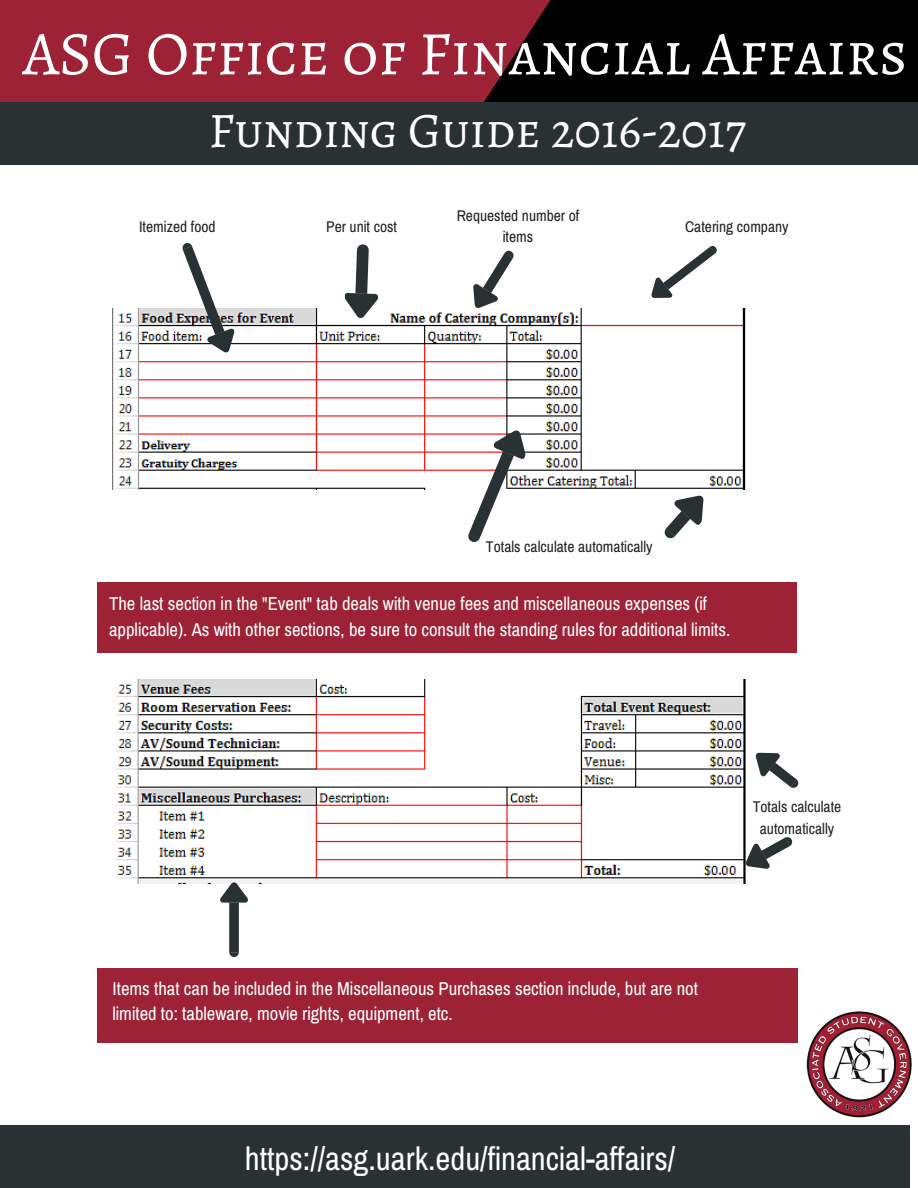
<style>
.page{position:relative;width:918px;height:1188px;background:#fff}
.page>*{position:absolute;margin:0;border:0;box-sizing:border-box;transform-origin:0 0}
.t1{font:62.25px "Alegreya SC";color:#fff}
.t2{font:49.8px "Alegreya SC";color:#fff}
.t3{font:32.7px "Archivo Narrow";color:#fff}
.t4{font:18.75px/25.8px "Archivo Narrow";color:#fff}
.t5{font:15.6px/21.3px "Archivo Narrow";color:#222;text-align:center}
</style>
<div class="page">
<div style="left:0;top:0;width:724px;height:124px;background:#9d2235"></div>
<div style="left:471px;top:0;width:447px;height:126px;background:#000"></div>
<svg style="left:471px;top:0;width:80px;height:102px"></svg>
<div style="left:0;top:102px;width:918px;height:63px;background:#293133"></div>
<img style="left:807px;top:1011px;width:105px;height:106px">
<div style="left:0;top:1125px;width:909px;height:63px;background:#293133"></div>
<div style="left:97px;top:582px;width:700px;height:70px;background:#9d2235"></div>
<svg style="left:473px;top:250px;width:41px;height:58px"></svg>
<svg style="left:651px;top:246px;width:66px;height:52px"></svg>
<div style="left:97px;top:969px;width:701px;height:74px;background:#9d2235"></div>
<img style="left:112px;top:308px;width:634px;height:181px">
<svg style="left:344px;top:244px;width:34px;height:75px"></svg>
<svg style="left:181px;top:243px;width:59px;height:114px"></svg>
<img style="left:116px;top:680px;width:630px;height:203px">
<svg style="left:220px;top:882px;width:28px;height:75px"></svg>
<svg style="left:755px;top:752px;width:44px;height:36px"></svg>
<svg style="left:739px;top:835px;width:54px;height:42px"></svg>
<svg style="left:467px;top:424px;width:66px;height:118px"></svg>
<svg style="left:662px;top:485px;width:53px;height:54px"></svg>
<h1 class="t1" style="left:23px;top:11px;width:886px">ASG Office of Financial Affairs</h1>
<h2 class="t2" style="left:209px;top:97px;width:539px">Funding Guide 2016-2017</h2>
<p class="t5" style="left:139px;top:215px;width:78px">Itemized food</p>
<p class="t5" style="left:326px;top:215px;width:72px">Per unit cost</p>
<p class="t5" style="left:457px;top:204px;width:124px">Requested number of items</p>
<p class="t5" style="left:685px;top:215px;width:105px">Catering company</p>
<p class="t5" style="left:486px;top:536px;width:168px">Totals calculate automatically</p>
<p class="t4" style="left:109px;top:590px;width:623px">The last section in the "Event" tab deals with venue fees and miscellaneous expenses (if applicable). As with other sections, be sure to consult the standing rules for additional limits.</p>
<p class="t5" style="left:753px;top:796px;width:90px">Totals calculate automatically</p>
<p class="t4" style="left:112px;top:975px;width:587px">Items that can be included in the Miscellaneous Purchases section include, but are not limited to: tableware, movie rights, equipment, etc.</p>
<h3 class="t3" style="left:245px;top:1139px;width:432px">https://asg.uark.edu/financial-affairs/</h3>
</div>
